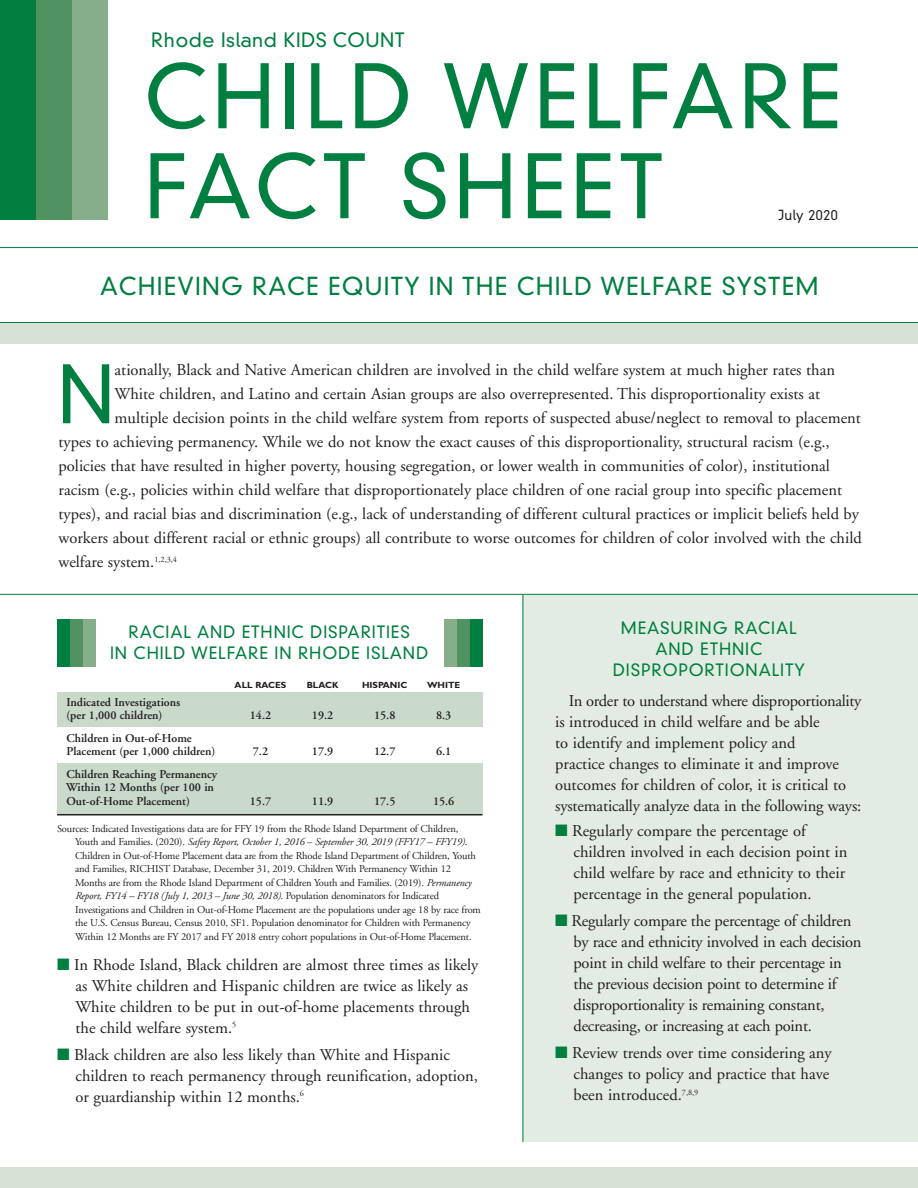
<style>
.page{position:relative;width:918px;height:1188px;background:#fff}
.page>*{position:absolute;margin:0;border:0;box-sizing:border-box;transform-origin:0 0}
.t1{font:300 85.5px/90px "DIN Neuzeit Grotesk";letter-spacing:.05em;color:#007f40}
.t2{font:300 77.55px "DIN Neuzeit Grotesk";color:#007f40}
.t3{font:300 24px "DIN Neuzeit Grotesk";letter-spacing:.05em;color:#007f40}
.t4{font:300 19.2px "DIN Neuzeit Grotesk";letter-spacing:.025em;color:#007f40}
.t5{font:16.5px/21px "Adobe Garamond";color:#231f20}
.t6{font:300 16.5px/21px "DIN Neuzeit Grotesk";letter-spacing:.05em;color:#007f40;text-align:center}
.t7{font:300 13.5px "DIN Neuzeit Grotesk";letter-spacing:.025em;color:#231f20}
.t8{font:600 12px/13.5px "Adobe Garamond";color:#231f20}
.t9{font:10.5px/13.5px "Adobe Garamond";letter-spacing:-.015em;color:#231f20}
.t10{font:700 9px "Gill Sans";color:#231f20}
.s1{font-style:italic}
.s2{color:#007f40}
</style>
<div class="page">
<div style="left:0;top:323px;width:918px;height:21px;background:#d6e1d4"></div>
<div style="left:0;top:1167px;width:918px;height:21px;background:#d6e1d4"></div>
<div style="left:0;top:0;width:36px;height:220px;background:#007f40"></div>
<div style="left:36px;top:0;width:36px;height:220px;background:#509361"></div>
<div style="left:72px;top:0;width:36px;height:220px;background:#86ae8b"></div>
<hr style="left:0;top:247px;width:918px;height:1px;background:#007f40">
<hr style="left:0;top:322px;width:918px;height:1px;background:#007f40">
<div style="left:470px;top:620px;width:12px;height:47px;background:#007f40"></div>
<div style="left:457px;top:620px;width:13px;height:47px;background:#509361"></div>
<div style="left:444px;top:620px;width:13px;height:47px;background:#86ae8b"></div>
<div style="left:57px;top:620px;width:13px;height:47px;background:#007f40"></div>
<div style="left:70px;top:620px;width:13px;height:47px;background:#509361"></div>
<div style="left:83px;top:620px;width:13px;height:47px;background:#86ae8b"></div>
<div style="left:57px;top:763px;width:425px;height:52px;background:#c9d9ca"></div>
<div style="left:57px;top:693px;width:425px;height:34px;background:#c9d9ca"></div>
<hr style="left:57px;top:814px;width:425px;height:1px;background:#231f20">
<div style="left:523px;top:594px;width:395px;height:548px;background:#e3ece3"></div>
<hr style="left:0;top:594px;width:918px;height:1px;background:#007f40">
<hr style="left:523px;top:594px;width:1px;height:548px;background:#007f40">
<p class="t4" style="left:151px;top:32px;width:255px">Rhode Island KIDS COUNT</p>
<h1 class="t1" style="left:144px;top:60px;width:699px">CHILD WELFARE<br>FACT SHEET</h1>
<p class="t7" style="left:778px;top:209px;width:61px">July 2020</p>
<h3 class="t3" style="left:100px;top:277px;width:720px">ACHIEVING RACE EQUITY IN THE CHILD WELFARE SYSTEM</h3>
<h2 class="t2" style="left:57px;top:364px;width:59px">N</h2>
<p class="t5" style="left:115px;top:361px;width:722px">ationally, Black and Native American children are involved in the child welfare system at much higher rates than</p>
<p class="t5" style="left:115px;top:385px;width:707px">White children, and Latino and certain Asian groups are also overrepresented. This disproportionality exists at</p>
<p class="t5" style="left:115px;top:409px;width:748px">multiple decision points in the child welfare system from reports of suspected abuse/neglect to removal to placement</p>
<p class="t5" style="left:59px;top:433px;width:773px">types to achieving permanency. While we do not know the exact causes of this disproportionality, structural racism (e.g.,</p>
<p class="t5" style="left:59px;top:457px;width:773px">policies that have resulted in higher poverty, housing segregation, or lower wealth in communities of color), institutional</p>
<p class="t5" style="left:59px;top:481px;width:785px">racism (e.g., policies within child welfare that disproportionately place children of one racial group into specific placement</p>
<p class="t5" style="left:59px;top:505px;width:802px">types), and racial bias and discrimination (e.g., lack of understanding of different cultural practices or implicit beliefs held by</p>
<p class="t5" style="left:59px;top:529px;width:805px">workers about different racial or ethnic groups) all contribute to worse outcomes for children of color involved with the child</p>
<p class="t5" style="left:59px;top:553px;width:120px">welfare system.<sup>1,2,3,4</sup></p>
<p class="t6" style="left:110px;top:623px;width:320px">RACIAL AND ETHNIC DISPARITIES<br>IN CHILD WELFARE IN RHODE ISLAND</p>
<p class="t10" style="left:235px;top:681px;width:53px">ALL RACES</p>
<p class="t10" style="left:307px;top:681px;width:33px">BLACK</p>
<p class="t10" style="left:362px;top:681px;width:47px">HISPANIC</p>
<p class="t10" style="left:427px;top:681px;width:35px">WHITE</p>
<p class="t8" style="left:66px;top:696px;width:115px">Indicated Investigations (per 1,000 children)</p>
<p class="t8" style="left:250px;top:710px;width:23px">14.2</p>
<p class="t8" style="left:312px;top:710px;width:23px">19.2</p>
<p class="t8" style="left:374px;top:710px;width:23px">15.8</p>
<p class="t8" style="left:436px;top:710px;width:17px">8.3</p>
<p class="t8" style="left:66px;top:732px;width:150px">Children in Out-of-Home<br>Placement (per 1,000 children)</p>
<p class="t8" style="left:253px;top:746px;width:17px">7.2</p>
<p class="t8" style="left:312px;top:746px;width:23px">17.9</p>
<p class="t8" style="left:374px;top:746px;width:23px">12.7</p>
<p class="t8" style="left:436px;top:746px;width:17px">6.1</p>
<p class="t8" style="left:66px;top:768px;width:153px">Children Reaching Permanency<br>Within 12 Months (per 100 in<br>Out-of-Home Placement)</p>
<p class="t8" style="left:250px;top:795px;width:23px">15.7</p>
<p class="t8" style="left:312px;top:795px;width:23px">11.9</p>
<p class="t8" style="left:374px;top:795px;width:23px">17.5</p>
<p class="t8" style="left:433px;top:795px;width:23px">15.6</p>
<p class="t9" style="left:75px;top:823px;width:407px;text-indent:-18px">Sources: Indicated Investigations data are for FFY 19 from the Rhode Island Department of Children, Youth and Families. (2020). <span class="s1">Safety Report, October 1, 2016</span> – <span class="s1">September 30, 2019 (FFY17 – FFY19)</span>.<br>Children in Out-of-Home Placement data are from the Rhode Island Department of Children, Youth and Families, RICHIST Database, December 31, 2019. Children With Permanency Within 12<br>Months are from the Rhode Island Department of Children Youth and Families. (2019). <span class="s1">Permanency Report, FY14 – FY18 (July 1, 2013 – June 30, 2018).</span> Population denominators for Indicated Investigations and Children in Out-of-Home Placement are the populations under age 18 by race from the U.S. Census Bureau, Census 2010, SF1. Population denominator for Children with Permanency Within 12 Months are FY 2017 and FY 2018 entry cohort populations in Out-of-Home Placement.</p>
<p class="t5" style="left:75px;top:955px;width:405px;text-indent:-18px"><span class="s2">■</span> In Rhode Island, Black children are almost three times as likely as White children and Hispanic children are twice as likely as White children to be put in out-of-home placements through the child welfare system.<sup>5</sup></p>
<p class="t5" style="left:75px;top:1045px;width:404px;text-indent:-18px"><span class="s2">■</span> Black children are also less likely than White and Hispanic children to reach permanency through reunification, adoption, or guardianship within 12 months.<sup>6</sup></p>
<p class="t6" style="left:613px;top:619px;width:193px">MEASURING RACIAL<br>AND ETHNIC<br>DISPROPORTIONALITY</p>
<p class="t5" style="left:555px;top:691px;width:308px;text-indent:13px">In order to understand where disproportionality is introduced in child welfare and be able<br>to identify and implement policy and<br>practice changes to eliminate it and improve outcomes for children of color, it is critical to systematically analyze data in the following ways:</p>
<p class="t5" style="left:574px;top:822px;width:276px;text-indent:-18px"><span class="s2">■</span> Regularly compare the percentage of children involved in each decision point in child welfare by race and ethnicity to their percentage in the general population.</p>
<p class="t5" style="left:574px;top:912px;width:290px;text-indent:-18px"><span class="s2">■</span> Regularly compare the percentage of children by race and ethnicity involved in each decision point in child welfare to their percentage in the previous decision point to determine if disproportionality is remaining constant, decreasing, or increasing at each point.</p>
<p class="t5" style="left:574px;top:1044px;width:260px;text-indent:-18px"><span class="s2">■</span> Review trends over time considering any changes to policy and practice that have been introduced.<sup>7,8,9</sup></p>
</div>
